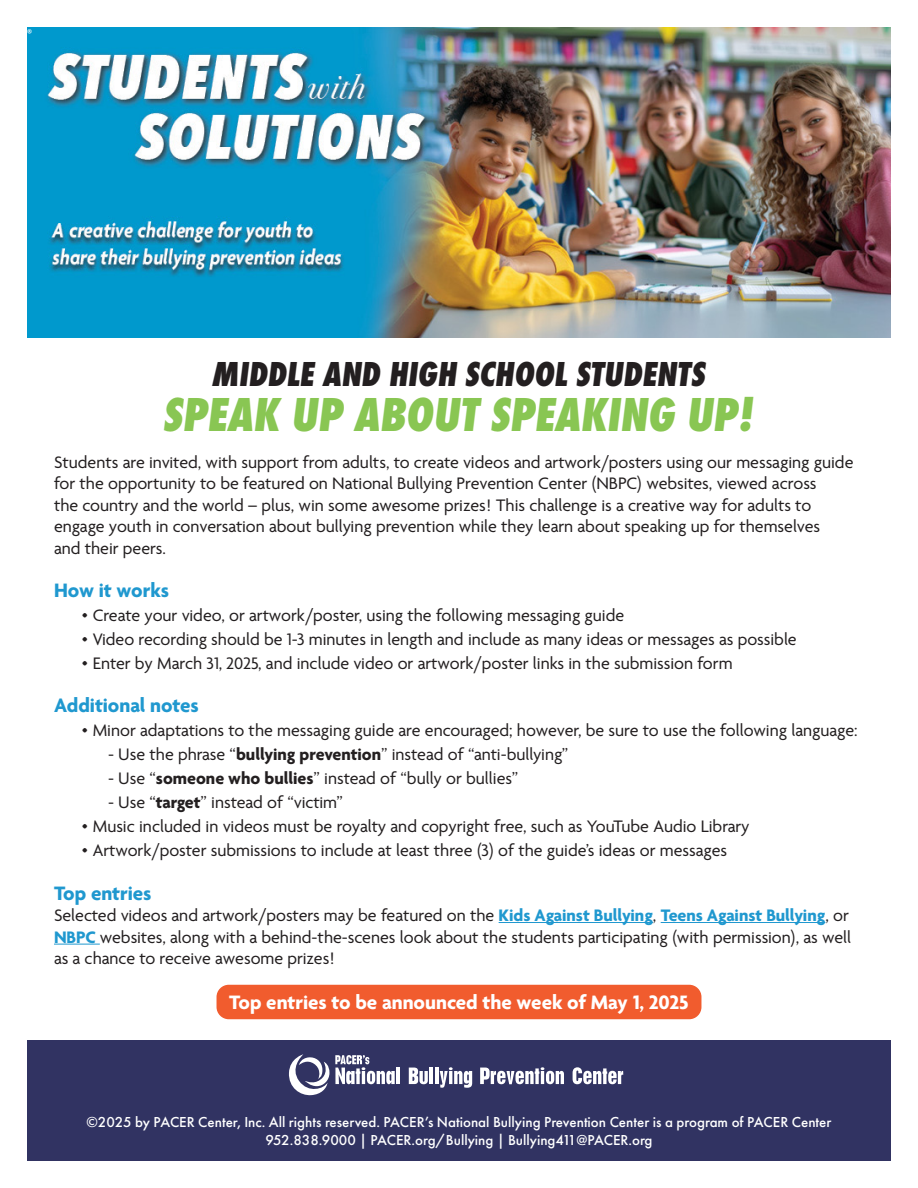
<style>
.page{position:relative;width:918px;height:1188px;background:#fff}
.page>*{position:absolute;margin:0;border:0;box-sizing:border-box;transform-origin:0 0}
.t1{font:italic 800 49.5px "Futura PT Cond";color:#89c653}
.t2{font:italic 800 36px "Futura PT Cond";color:#231f20}
.t3{font:700 21px "Agenda One";color:#fff}
.t4{font:700 21px "Agenda One";color:#2098cf}
.t5{font:18px/21.6px "Agenda One";color:#231f20}
.t6{font:500 15px/18px "Futura PT";color:#fff;text-align:center}
.t7{font:500 10.35px "Agenda";color:#fff}
.s1{font-weight:700}
.s2{font-weight:700;color:#2098cf}
</style>
<div class="page">
<hr style="left:499px;top:922px;width:154px;height:1px;background:#2098cf">
<hr style="left:661px;top:922px;width:164px;height:1px;background:#2098cf">
<hr style="left:54px;top:944px;width:46px;height:1px;background:#2098cf">
<img style="left:27px;top:27px;width:864px;height:311px">
<div style="left:217px;top:985px;width:484px;height:34px;background:#f15c2e;border-radius:12px"></div>
<div style="left:27px;top:1040px;width:864px;height:121px;background:#313362"></div>
<svg style="left:289px;top:1054px;width:40px;height:42px"></svg>
<svg style="left:335px;top:1055px;width:60px;height:29px"></svg>
<hr style="left:396px;top:1068px;width:4px;height:16px;background:#fff">
<svg style="left:409px;top:1068px;width:19px;height:16px"></svg>
<hr style="left:430px;top:1068px;width:3px;height:16px;background:#fff">
<hr style="left:435px;top:1068px;width:3px;height:16px;background:#fff">
<svg style="left:440px;top:1067px;width:32px;height:21px"></svg>
<svg style="left:480px;top:1067px;width:84px;height:17px"></svg>
<svg style="left:573px;top:1067px;width:50px;height:17px"></svg>
<p class="t7" style="left:27px;top:27px;width:6px">®</p>
<h2 class="t2" style="left:212px;top:353px;width:495px">MIDDLE AND HIGH SCHOOL STUDENTS</h2>
<h1 class="t1" style="left:164px;top:385px;width:592px">SPEAK UP ABOUT SPEAKING UP!</h1>
<p class="t5" style="left:54px;top:451px;width:801px">Students are invited, with support from adults, to create videos and artwork/posters using our messaging guide for the opportunity to be featured on National Bullying Prevention Center (NBPC) websites, viewed across<br>the country and the world – plus, win some awesome prizes! This challenge is a creative way for adults to engage youth in conversation about bullying prevention while they learn about speaking up for themselves<br>and their peers.</p>
<p class="t4" style="left:54px;top:579px;width:116px">How it works</p>
<p class="t5" style="left:81px;top:605px;width:545px">• Create your video, or artwork/poster, using the following messaging guide</p>
<p class="t5" style="left:81px;top:629px;width:717px">• Video recording should be 1-3 minutes in length and include as many ideas or messages as possible</p>
<p class="t5" style="left:81px;top:653px;width:653px">• Enter by March 31, 2025, and include video or artwork/poster links in the submission form</p>
<p class="t4" style="left:54px;top:694px;width:146px">Additional notes</p>
<p class="t5" style="left:81px;top:720px;width:778px">• Minor adaptations to the messaging guide are encouraged; however, be sure to use the following language:</p>
<p class="t5" style="left:108px;top:744px;width:462px">- Use the phrase “<span class="s1">bullying prevention</span>” instead of “anti-bullying”</p>
<p class="t5" style="left:108px;top:768px;width:412px">- Use “<span class="s1">someone who bullies</span>” instead of “bully or bullies”</p>
<p class="t5" style="left:108px;top:792px;width:236px">- Use “<span class="s1">target</span>” instead of “victim”</p>
<p class="t5" style="left:81px;top:816px;width:670px">• Music included in videos must be royalty and copyright free, such as YouTube Audio Library</p>
<p class="t5" style="left:81px;top:840px;width:648px">• Artwork/poster submissions to include at least three (3) of the guide’s ideas or messages</p>
<p class="t4" style="left:54px;top:881px;width:99px">Top entries</p>
<p class="t5" style="left:54px;top:905px;width:799px">Selected videos and artwork/posters may be featured on the <span class="s2">Kids Against Bullying</span>, <span class="s2">Teens Against Bullying</span>, or<br><span class="s2">NBPC</span> websites, along with a behind-the-scenes look about the students participating (with permission), as well as a chance to receive awesome prizes!</p>
<p class="t3" style="left:229px;top:991px;width:461px">Top entries to be announced the week of May 1, 2025</p>
<p class="t6" style="left:87px;top:1113px;width:746px">©2025 by PACER Center, Inc. All rights reserved. PACER’s National Bullying Prevention Center is a program of PACER Center<br>952.838.9000 | PACER.org/Bullying | Bullying411@PACER.org</p>
</div>
